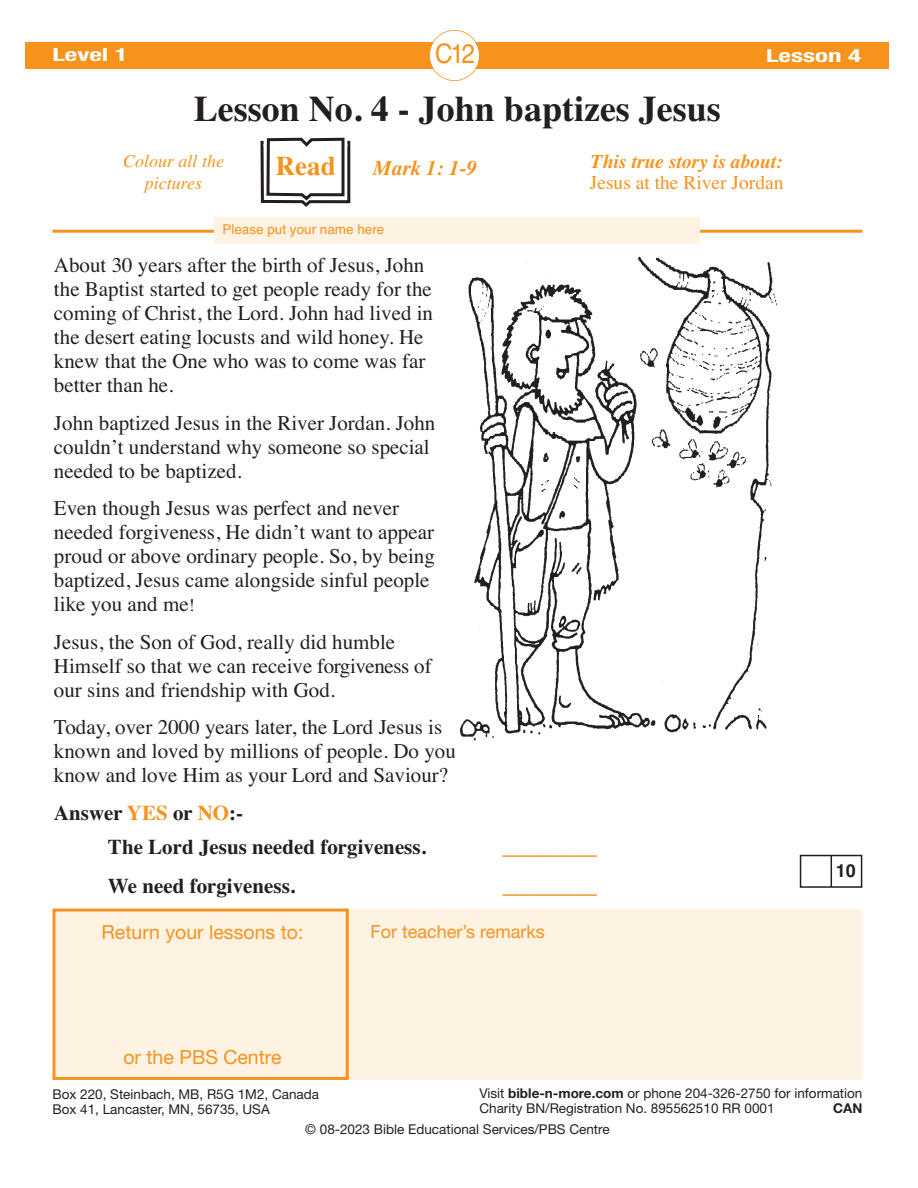
<style>
.page{position:relative;width:918px;height:1188px;background:#fff}
.page>*{position:absolute;margin:0;border:0;box-sizing:border-box;transform-origin:0 0}
.t1{font:700 36px "Times";color:#231f20}
.t2{font:700 27px "Times";color:#f7931d}
.t3{font:27px "Helvetica";color:#f7931d;scale:.9 1}
.t4{font:21px/24px "Times";color:#231f20}
.t5{font:700 21px/34.2px "Times";color:#231f20}
.t6{font:700 21px "Times";color:#f7931d}
.t7{font:italic 700 21px "Times";color:#f7931d}
.t8{font:19.5px "Helvetica Neue";color:#f7931d}
.t9{font:italic 700 19.5px "Times";color:#f7931d}
.t10{font:19.5px "Times";color:#f7931d}
.t11{font:italic 18px "Times";color:#f7931d}
.t12{font:18px "Helvetica Neue";color:#f7931d}
.t13{font:700 condensed 18px "Helvetica Neue";color:#fff;scale:1.5 1}
.t14{font:700 18px "Helvetica";color:#231f20}
.t15{font:13.5px/15px "Helvetica Neue";color:#231f20}
.t16{font:13.5px "Helvetica";color:#f7931d}
.t17{font:700 13.5px "Helvetica Neue";color:#231f20}
.s1{font-size:18px}
.s2{color:#f7931d}
.s3{font-weight:700}
</style>
<div class="page">
<svg style="left:286px;top:137px;width:59px;height:1px"></svg>
<svg style="left:260px;top:138px;width:90px;height:69px"></svg>
<hr style="left:52px;top:230px;width:810px;height:3px;background:#f7931d">
<div style="left:26px;top:42px;width:864px;height:27px;background:#f7931d"></div>
<div style="left:430px;top:31px;width:49px;height:49px;background:#fff;border-radius:50%"></div>
<div style="left:429px;top:30px;width:51px;height:51px;border:2px solid #f7931d;border-radius:50%"></div>
<div style="left:214px;top:217px;width:486px;height:27px;background:#fef2e3"></div>
<svg style="left:799px;top:854px;width:64px;height:34px"></svg>
<img style="left:460px;top:256px;width:317px;height:485px">
<div style="left:350px;top:911px;width:511px;height:168px;background:#fef2e3"></div>
<div style="left:348px;top:909px;width:514px;height:171px;border:2px solid #fef2e3"></div>
<div style="left:56px;top:912px;width:290px;height:165px;background:#fef2e3"></div>
<div style="left:52px;top:909px;width:297px;height:171px;border:3px solid #f7931d"></div>
<p class="t13" style="left:52px;top:44px;width:52px">Level 1</p>
<p class="t3" style="left:435px;top:44px;width:46px">C12</p>
<p class="t13" style="left:766px;top:45px;width:65px">Lesson 4</p>
<h1 class="t1" style="left:194px;top:96px;width:529px">Lesson No. 4 - John baptizes Jesus</h1>
<p class="t7" style="left:373px;top:160px;width:105px">Mark 1: 1-9</p>
<p class="t9" style="left:591px;top:154px;width:193px">This true story is about:</p>
<p class="t10" style="left:590px;top:175px;width:195px">Jesus at the River Jordan</p>
<p class="t11" style="left:123px;top:155px;width:103px">Colour all the</p>
<p class="t2" style="left:276px;top:156px;width:61px">Read</p>
<p class="t11" style="left:145px;top:176px;width:59px">pictures</p>
<p class="t16" style="left:222px;top:225px;width:164px">Please put your name here</p>
<p class="t4" style="left:54px;top:255px;width:381px">About 30 years after the birth of Jesus, John the Baptist started to get people ready for the coming of Christ, the Lord. John had lived in the desert eating locusts and wild honey. He knew that the One who was to come was far better than he.</p>
<p class="t4" style="left:54px;top:413px;width:383px">John baptized Jesus in the River Jordan. John couldn’t understand why someone so special needed to be baptized.</p>
<p class="t4" style="left:54px;top:498px;width:382px">Even though Jesus was perfect and never needed forgiveness, He didn’t want to appear proud or above ordinary people. So, by being baptized, Jesus came alongside sinful people like you and me<span class="s1">!</span></p>
<p class="t4" style="left:54px;top:632px;width:379px">Jesus, the Son of God, really did humble<br>Himself so that we can receive forgiveness of our sins and friendship with God.</p>
<p class="t4" style="left:54px;top:717px;width:403px">Today, over 2000 years later, the Lord Jesus is known and loved by millions of people. Do you know and love Him as your Lord and Saviour?</p>
<p class="t5" style="left:108px;top:797px;width:319px;text-indent:-54px">Answer <span class="s2">YES</span> or <span class="s2">NO</span>:-<br>The Lord Jesus needed forgiveness.</p>
<p class="t5" style="left:108px;top:871px;width:189px">We need forgiveness.</p>
<p class="t6" style="left:503px;top:839px;width:96px">_________</p>
<p class="t6" style="left:503px;top:878px;width:96px">_________</p>
<p class="t8" style="left:102px;top:925px;width:203px">Return your lessons to:</p>
<p class="t12" style="left:370px;top:925px;width:176px">For teacher’s remarks</p>
<p class="t14" style="left:836px;top:864px;width:22px">10</p>
<p class="t8" style="left:123px;top:1051px;width:160px">or the PBS Centre</p>
<p class="t15" style="left:52px;top:1088px;width:268px">Box 220, Steinbach, MB, R5G 1M2, Canada<br>Box 41, Lancaster, MN, 56735, USA</p>
<p class="t15" style="left:479px;top:1088px;width:385px">Visit <span class="s3">bible-n-more.com</span> or phone 204-326-2750 for information<br>Charity BN/Registration No. 895562510 RR 0001</p>
<p class="t17" style="left:833px;top:1104px;width:31px">CAN</p>
<p class="t15" style="left:305px;top:1123px;width:306px">© 08-2023 Bible Educational Services/PBS Centre</p>
</div>
